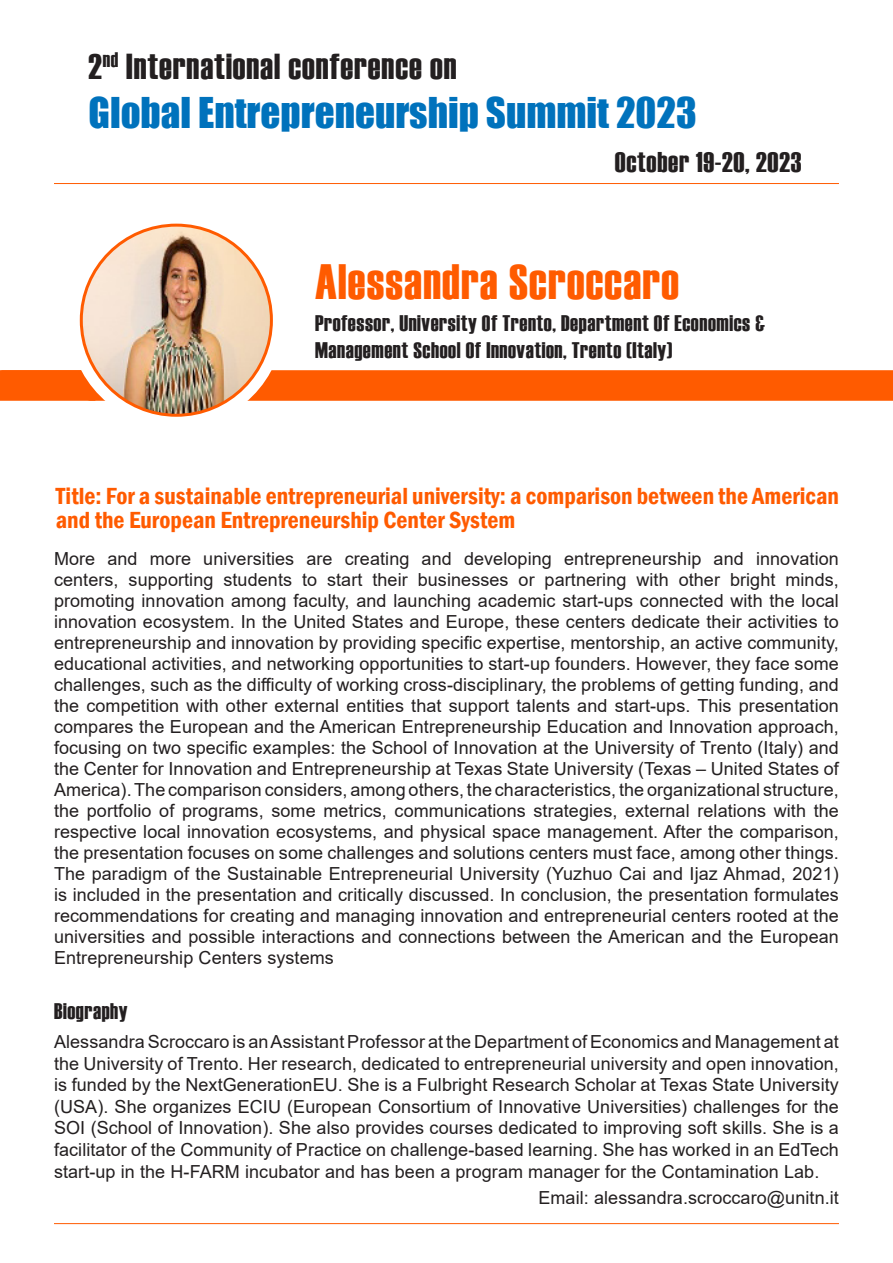
<style>
.page{position:relative;width:893px;height:1263px;background:#fff}
.page>*{position:absolute;margin:0;border:0;box-sizing:border-box;transform-origin:0 0}
.t1{font:49.5px "Haettenschweiler";letter-spacing:.025em;color:#ff5b00}
.t2{font:39px "Impact";color:#0072bc}
.t3{font:36px "Haettenschweiler";letter-spacing:.025em;color:#231f20}
.t4{font:28.5px "Haettenschweiler";letter-spacing:.025em;color:#231f20}
.Pa2{font:600 condensed 24px/24px "Franklin Gothic";color:#ff5b00}
.t5{font:22.5px/27px "Haettenschweiler";letter-spacing:.025em;color:#231f20}
.t6{font:18px/21px "Arial";letter-spacing:.005em;color:#231f20;text-align:justify}
</style>
<div class="page">
<hr style="left:54px;top:183px;width:785px;height:1px;background:#ff5b00">
<hr style="left:54px;top:1223px;width:785px;height:1px;background:#ff5b00">
<div style="left:0;top:370px;width:893px;height:31px;background:#ff5b00"></div>
<svg style="left:69px;top:213px;width:215px;height:215px"></svg>
<img style="left:81px;top:225px;width:190px;height:190px;border-radius:95px">
<h3 class="t3" style="left:88px;top:42px;width:369px">2<sup>nd</sup> International conference on</h3>
<h2 class="t2" style="left:88px;top:83px;width:610px">Global Entrepreneurship Summit 2023</h2>
<h3 class="t4" style="left:615px;top:143px;width:188px">October 19-20, 2023</h3>
<p class="t1" style="left:315px;top:248px;width:365px">Alessandra Scroccaro</p>
<p class="t5" style="left:315px;top:309px;width:451px">Professor, University Of Trento, Department Of Economics &amp;<br>Management School Of Innovation, Trento (Italy)</p>
<p class="Pa2" style="left:56px;top:483px;width:785px">Title: For a sustainable entrepreneurial university: a comparison between the American and the European Entrepreneurship Center System</p>
<p class="t6" style="left:54px;top:548px;width:786px">More and more universities are creating and developing entrepreneurship and innovation centers, supporting students to start their businesses or partnering with other bright minds, promoting innovation among faculty, and launching academic start-ups connected with the local innovation ecosystem. In the United States and Europe, these centers dedicate their activities to entrepreneurship and innovation by providing specific expertise, mentorship, an active community, educational activities, and networking opportunities to start-up founders. However, they face some challenges, such as the difficulty of working cross-disciplinary, the problems of getting funding, and the competition with other external entities that support talents and start-ups. This presentation compares the European and the American Entrepreneurship Education and Innovation approach, focusing on two specific examples: the School of Innovation at the University of Trento (Italy) and the Center for Innovation and Entrepreneurship at Texas State University (Texas – United States of America). The comparison considers, among others, the characteristics, the organizational structure, the portfolio of programs, some metrics, communications strategies, external relations with the respective local innovation ecosystems, and physical space management. After the comparison, the presentation focuses on some challenges and solutions centers must face, among other things.<br>The paradigm of the Sustainable Entrepreneurial University (Yuzhuo Cai and Ijaz Ahmad, 2021) is included in the presentation and critically discussed. In conclusion, the presentation formulates recommendations for creating and managing innovation and entrepreneurial centers rooted at the universities and possible interactions and connections between the American and the European Entrepreneurship Centers systems</p>
<p class="t5" style="left:54px;top:997px;width:75px">Biography</p>
<p class="t6" style="left:54px;top:1031px;width:786px;line-height:21.6px">Alessandra Scroccaro is an Assistant Professor at the Department of Economics and Management at the University of Trento. Her research, dedicated to entrepreneurial university and open innovation, is funded by the NextGenerationEU. She is a Fulbright Research Scholar at Texas State University (USA). She organizes ECIU (European Consortium of Innovative Universities) challenges for the SOI (School of Innovation). She also provides courses dedicated to improving soft skills. She is a facilitator of the Community of Practice on challenge-based learning. She has worked in an EdTech start-up in the H-FARM incubator and has been a program manager for the Contamination Lab.</p>
<p class="t6" style="left:538px;top:1187px;width:302px">Email: alessandra.scroccaro@unitn.it</p>
</div>
